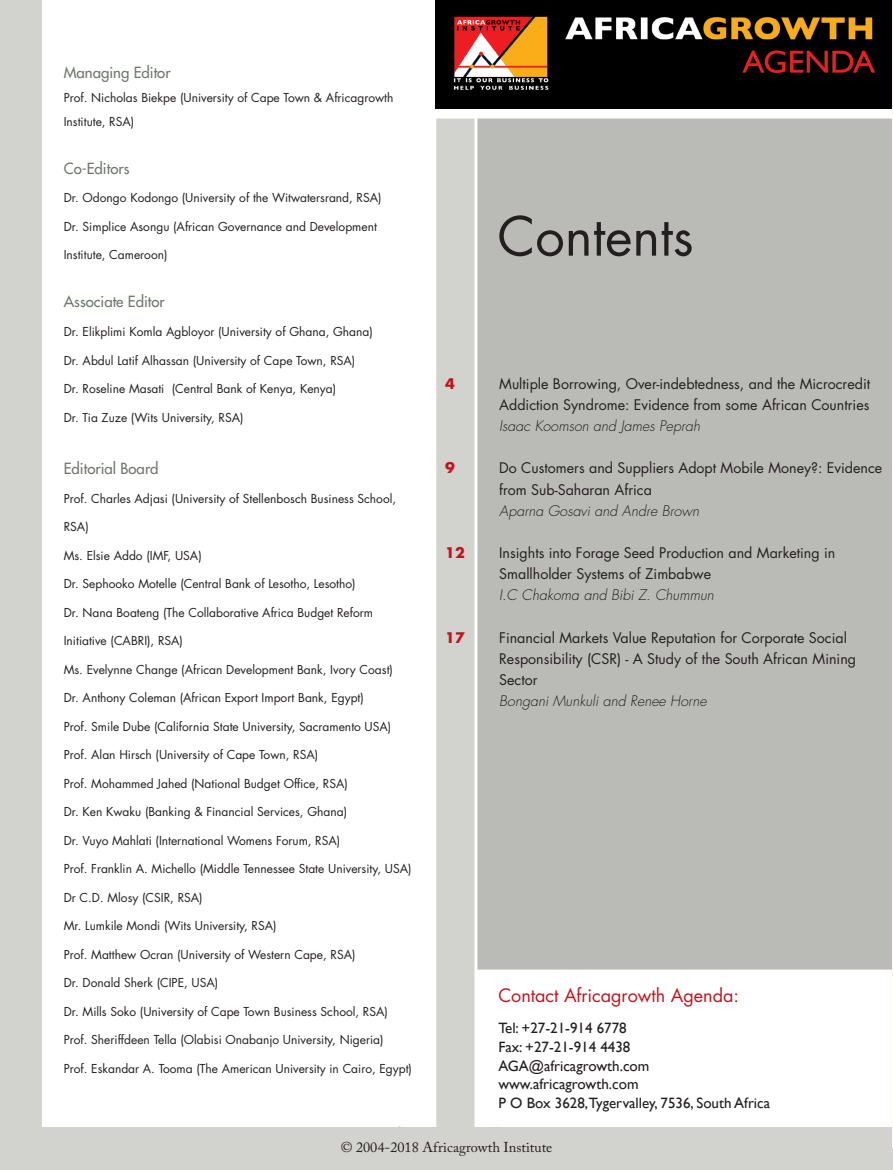
<style>
.page{position:relative;width:893px;height:1170px;background:#fff}
.page>*{position:absolute;margin:0;border:0;box-sizing:border-box;transform-origin:0 0}
.t1{font:52.5px "Futura";color:#231f20}
.t2{font:18px "Futura";color:#c4121a}
.t3{font:15px/18.8px "Gill Sans";color:#231f20}
.t4{font:15px "Futura";color:#70786d}
.t5{font:14.25px/21px "Futura";color:#231f20}
.t6{font:italic 300 14.25px "Futura";color:#231f20}
.t7{font:14.25px "Adobe Caslon Pro";color:#231f20}
.t8{font:700 14.25px "Futura";color:#c4121a}
.t9{font:12px/24px "Futura";color:#231f20}
</style>
<div class="page">
<div style="left:477px;top:118px;width:415px;height:852px;background:#babbb7"></div>
<img style="left:436px;top:0;width:456px;height:108px">
<div style="left:435px;top:117px;width:41px;height:1038px;background:#d2d2ce"></div>
<div style="left:433px;top:115px;width:44px;height:1041px;border:3px solid #fff"></div>
<div style="left:0;top:0;width:41px;height:1169px;background:#d2d2ce"></div>
<div style="left:3px;top:1127px;width:890px;height:42px;background:#d2d2ce"></div>
<img style="left:450px;top:16px;width:100px;height:61px">
<hr style="left:892px;top:0;width:1px;height:1148px;background:#fffde9">
<p class="t4" style="left:64px;top:62px;width:108px">Managing Editor</p>
<p class="t9" style="left:64px;top:85px;width:331px">Prof. Nicholas Biekpe (University of Cape Town &amp; Africagrowth<br>Institute, RSA)</p>
<p class="t4" style="left:64px;top:158px;width:67px">Co-Editors</p>
<p class="t9" style="left:64px;top:186px;width:319px">Dr. Odongo Kodongo (University of the Witwatersrand, RSA)</p>
<p class="t9" style="left:64px;top:214px;width:315px">Dr. Simplice Asongu (African Governance and Development</p>
<p class="t9" style="left:64px;top:243px;width:105px">Institute, Cameroon)</p>
<p class="t4" style="left:64px;top:292px;width:103px">Associate Editor</p>
<p class="t9" style="left:64px;top:319px;width:311px">Dr. Elikplimi Komla Agbloyor (University of Ghana, Ghana)</p>
<p class="t9" style="left:64px;top:348px;width:293px">Dr. Abdul Latif Alhassan (University of Cape Town, RSA)</p>
<p class="t9" style="left:64px;top:376px;width:274px">Dr. Roseline Masati (Central Bank of Kenya, Kenya)</p>
<p class="t9" style="left:64px;top:405px;width:181px">Dr. Tia Zuze (Wits University, RSA)</p>
<p class="t4" style="left:64px;top:458px;width:96px">Editorial Board</p>
<p class="t9" style="left:64px;top:486px;width:334px">Prof. Charles Adjasi (University of Stellenbosch Business School,</p>
<p class="t9" style="left:64px;top:514px;width:27px">RSA)</p>
<p class="t9" style="left:64px;top:543px;width:139px">Ms. Elsie Addo (IMF, USA)</p>
<p class="t9" style="left:64px;top:571px;width:293px">Dr. Sephooko Motelle (Central Bank of Lesotho, Lesotho)</p>
<p class="t9" style="left:64px;top:600px;width:311px">Dr. Nana Boateng (The Collaborative Africa Budget Reform</p>
<p class="t9" style="left:64px;top:628px;width:121px">Initiative (CABRI), RSA)</p>
<p class="t9" style="left:64px;top:657px;width:331px">Ms. Evelynne Change (African Development Bank, Ivory Coast)</p>
<p class="t9" style="left:64px;top:685px;width:302px">Dr. Anthony Coleman (African Export Import Bank, Egypt)</p>
<p class="t9" style="left:64px;top:714px;width:329px">Prof. Smile Dube (California State University, Sacramento USA)</p>
<p class="t9" style="left:64px;top:742px;width:256px">Prof. Alan Hirsch (University of Cape Town, RSA)</p>
<p class="t9" style="left:64px;top:771px;width:286px">Prof. Mohammed Jahed (National Budget Office, RSA)</p>
<p class="t9" style="left:64px;top:799px;width:285px">Dr. Ken Kwaku (Banking &amp; Financial Services, Ghana)</p>
<p class="t9" style="left:64px;top:828px;width:278px">Dr. Vuyo Mahlati (International Womens Forum, RSA)</p>
<p class="t9" style="left:64px;top:856px;width:349px">Prof. Franklin A. Michello (Middle Tennessee State University, USA)</p>
<p class="t9" style="left:64px;top:885px;width:140px">Dr C.D. Mlosy (CSIR, RSA)</p>
<p class="t9" style="left:64px;top:913px;width:214px">Mr. Lumkile Mondi (Wits University, RSA)</p>
<p class="t9" style="left:64px;top:942px;width:293px">Prof. Matthew Ocran (University of Western Cape, RSA)</p>
<p class="t9" style="left:64px;top:970px;width:156px">Dr. Donald Sherk (CIPE, USA)</p>
<p class="t9" style="left:64px;top:999px;width:326px">Dr. Mills Soko (University of Cape Town Business School, RSA)</p>
<p class="t9" style="left:64px;top:1027px;width:321px">Prof. Sheriffdeen Tella (Olabisi Onabanjo University, Nigeria)</p>
<p class="t9" style="left:64px;top:1056px;width:350px">Prof. Eskandar A. Tooma (The American University in Cairo, Egypt)</p>
<h1 class="t1" style="left:498px;top:200px;width:197px">Contents</h1>
<p class="t8" style="left:445px;top:374px;width:11px">4</p>
<p class="t5" style="left:499px;top:373px;width:372px">Multiple Borrowing, Over-indebtedness, and the Microcredit<br>Addiction Syndrome: Evidence from some African Countries</p>
<p class="t6" style="left:499px;top:417px;width:202px">Isaac Koomson and James Peprah</p>
<p class="t8" style="left:445px;top:458px;width:11px">9</p>
<p class="t5" style="left:499px;top:457px;width:384px">Do Customers and Suppliers Adopt Mobile Money?: Evidence from Sub-Saharan Africa</p>
<p class="t6" style="left:499px;top:501px;width:201px">Aparna Gosavi and Andre Brown</p>
<p class="t8" style="left:445px;top:542px;width:21px">12</p>
<p class="t5" style="left:499px;top:542px;width:338px">Insights into Forage Seed Production and Marketing in<br>Smallholder Systems of Zimbabwe</p>
<p class="t6" style="left:499px;top:586px;width:216px">I.C Chakoma and Bibi Z. Chummun</p>
<p class="t8" style="left:445px;top:627px;width:21px">17</p>
<p class="t5" style="left:499px;top:626px;width:358px">Financial Markets Value Reputation for Corporate Social<br>Responsibility (CSR) - A Study of the South African Mining<br>Sector</p>
<p class="t6" style="left:499px;top:691px;width:209px">Bongani Munkuli and Renee Horne</p>
<h2 class="t2" style="left:498px;top:982px;width:242px">Contact Africagrowth Agenda:</h2>
<p class="t3" style="left:498px;top:1018px;width:273px">Tel: +27-21-914 6778<br>Fax: +27-21-914 4438<br>AGA@africagrowth.com www.africagrowth.com<br>P O Box 3628,Tygervalley, 7536, South Africa</p>
<p class="t7" style="left:341px;top:1138px;width:213px">© 2004-2018 Africagrowth Institute</p>
</div>
